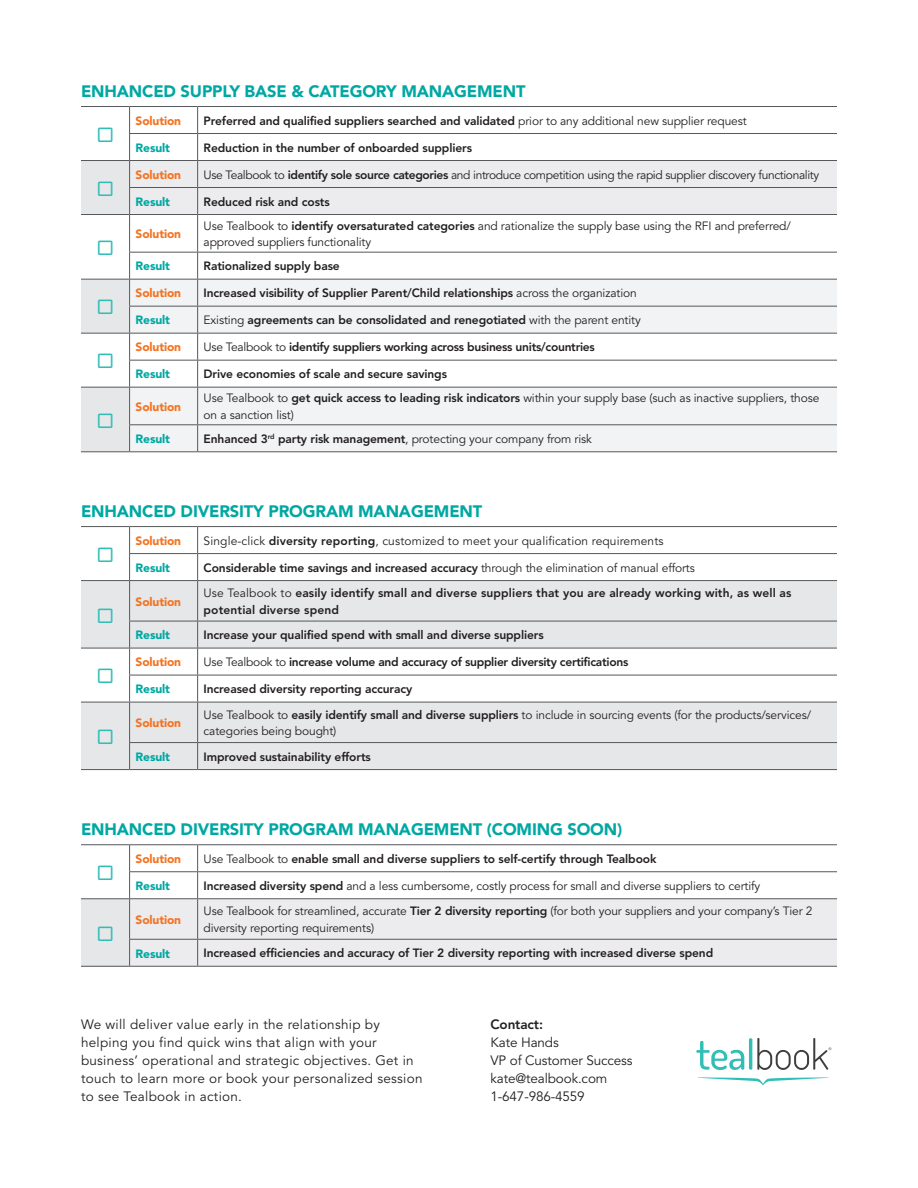
<style>
.page{position:relative;width:918px;height:1188px;background:#fff}
.page>*{position:absolute;margin:0;border:0;box-sizing:border-box;transform-origin:0 0}
.titles{font:900 16.5px "Avenir";letter-spacing:-.01em;color:#00a8a3}
.t1{font:13.5px/18px "Avenir";letter-spacing:.02em;color:#231f20}
.t2{font:13.5px "Avenir";letter-spacing:-.01em;color:#231f20}
.t3{font:800 13.5px "Avenir";letter-spacing:-.01em;color:#231f20}
.t4{font:800 12px "Avenir";letter-spacing:-.01em;color:#231f20}
.t5{font:12px/16.5px "Avenir";letter-spacing:-.01em;color:#231f20}
.t6{font:800 12px/16.5px "Avenir";letter-spacing:.01em;color:#231f20}
.t7{font:12px "Avenir";letter-spacing:-.03em;color:#231f20}
.B-orange{font:900 12px "Avenir";letter-spacing:-.01em;color:#f47321}
.t8{font:12px "Avenir";letter-spacing:.01em;color:#231f20}
.B-teal{font:900 12px "Avenir";letter-spacing:-.01em;color:#00a8a3}
.s1{font-weight:400}
.s2{font-weight:800}
</style>
<div class="page">
<div style="left:81px;top:899px;width:49px;height:67px;background:#e6e7e9"></div>
<div style="left:130px;top:899px;width:707px;height:67px;background:#ececee"></div>
<hr style="left:81px;top:844px;width:49px;height:1px;background:#57585a">
<hr style="left:130px;top:844px;width:68px;height:1px;background:#57585a">
<hr style="left:198px;top:844px;width:639px;height:1px;background:#57585a">
<hr style="left:129px;top:871px;width:69px;height:1px;background:#57585a">
<svg style="left:129px;top:845px;width:1px;height:53px"></svg>
<hr style="left:198px;top:871px;width:639px;height:1px;background:#57585a">
<svg style="left:197px;top:845px;width:1px;height:53px"></svg>
<hr style="left:130px;top:898px;width:68px;height:1px;background:#57585a">
<hr style="left:198px;top:898px;width:639px;height:1px;background:#57585a">
<hr style="left:197px;top:899px;width:1px;height:40px;background:#57585a">
<hr style="left:129px;top:939px;width:69px;height:1px;background:#57585a">
<hr style="left:198px;top:939px;width:639px;height:1px;background:#57585a">
<svg style="left:197px;top:940px;width:1px;height:26px"></svg>
<hr style="left:81px;top:898px;width:49px;height:1px;background:#57585a">
<hr style="left:81px;top:966px;width:49px;height:1px;background:#57585a">
<hr style="left:129px;top:899px;width:1px;height:40px;background:#57585a">
<svg style="left:129px;top:940px;width:1px;height:26px"></svg>
<hr style="left:130px;top:966px;width:68px;height:1px;background:#57585a">
<hr style="left:198px;top:966px;width:639px;height:1px;background:#57585a">
<div style="left:81px;top:581px;width:756px;height:27px;background:#e6e7e9"></div>
<div style="left:81px;top:703px;width:756px;height:66px;background:#e6e7e9"></div>
<hr style="left:81px;top:526px;width:49px;height:1px;background:#57585a">
<hr style="left:130px;top:526px;width:68px;height:1px;background:#57585a">
<hr style="left:198px;top:526px;width:639px;height:1px;background:#57585a">
<hr style="left:129px;top:581px;width:1px;height:40px;background:#57585a">
<hr style="left:197px;top:581px;width:1px;height:40px;background:#57585a">
<hr style="left:129px;top:553px;width:69px;height:1px;background:#57585a">
<svg style="left:129px;top:527px;width:1px;height:53px"></svg>
<hr style="left:198px;top:553px;width:639px;height:1px;background:#57585a">
<svg style="left:197px;top:527px;width:1px;height:53px"></svg>
<hr style="left:130px;top:580px;width:68px;height:1px;background:#57585a">
<hr style="left:198px;top:580px;width:639px;height:1px;background:#57585a">
<hr style="left:130px;top:702px;width:68px;height:1px;background:#57585a">
<hr style="left:129px;top:702px;width:1px;height:40px;background:#57585a">
<hr style="left:198px;top:702px;width:639px;height:1px;background:#57585a">
<hr style="left:197px;top:702px;width:1px;height:40px;background:#57585a">
<hr style="left:129px;top:742px;width:69px;height:1px;background:#57585a">
<svg style="left:129px;top:743px;width:1px;height:26px"></svg>
<hr style="left:198px;top:742px;width:639px;height:1px;background:#57585a">
<svg style="left:197px;top:743px;width:1px;height:26px"></svg>
<hr style="left:81px;top:580px;width:49px;height:1px;background:#57585a">
<hr style="left:81px;top:702px;width:49px;height:1px;background:#57585a">
<hr style="left:81px;top:769px;width:49px;height:1px;background:#57585a">
<hr style="left:130px;top:769px;width:68px;height:1px;background:#57585a">
<hr style="left:198px;top:769px;width:639px;height:1px;background:#57585a">
<svg style="left:697px;top:1077px;width:132px;height:8px"></svg>
<svg style="left:696px;top:1038px;width:135px;height:32px"></svg>
<hr style="left:81px;top:106px;width:49px;height:1px;background:#57585a">
<hr style="left:130px;top:106px;width:68px;height:1px;background:#57585a">
<hr style="left:198px;top:106px;width:639px;height:1px;background:#57585a">
<svg style="left:81px;top:608px;width:756px;height:94px"></svg>
<svg style="left:98px;top:730px;width:15px;height:14px"></svg>
<svg style="left:81px;top:107px;width:756px;height:345px"></svg>
<p class="titles" style="left:81px;top:81px;width:446px">ENHANCED SUPPLY BASE &amp; CATEGORY MANAGEMENT</p>
<p class="B-orange" style="left:136px;top:113px;width:47px">Solution</p>
<p class="t4" style="left:204px;top:113px;width:545px">Preferred and qualified suppliers searched and validated <span class="s1">prior to any additional new supplier request</span></p>
<p class="B-teal" style="left:136px;top:140px;width:36px">Result</p>
<p class="t4" style="left:204px;top:140px;width:270px">Reduction in the number of onboarded suppliers</p>
<p class="B-orange" style="left:136px;top:167px;width:47px">Solution</p>
<p class="t7" style="left:204px;top:168px;width:617px">Use Tealbook to <span class="s2">identify sole source categories</span> and introduce competition using the rapid supplier discovery functionality</p>
<p class="B-teal" style="left:136px;top:194px;width:36px">Result</p>
<p class="t4" style="left:204px;top:194px;width:128px">Reduced risk and costs</p>
<p class="B-orange" style="left:136px;top:227px;width:47px">Solution</p>
<p class="t5" style="left:204px;top:218px;width:589px">Use Tealbook to <span class="s2">identify oversaturated categories</span> and rationalize the supply base using the RFI and preferred/ approved suppliers functionality</p>
<p class="B-teal" style="left:136px;top:259px;width:36px">Result</p>
<p class="t4" style="left:204px;top:259px;width:138px">Rationalized supply base</p>
<p class="B-orange" style="left:136px;top:286px;width:47px">Solution</p>
<p class="t4" style="left:204px;top:286px;width:435px">Increased visibility of Supplier Parent/Child relationships <span class="s1">across the organization</span></p>
<p class="B-teal" style="left:136px;top:313px;width:36px">Result</p>
<p class="t4" style="left:204px;top:313px;width:439px"><span class="s1">Existing</span> agreements can be consolidated and renegotiated <span class="s1">with the parent entity</span></p>
<p class="B-orange" style="left:136px;top:340px;width:47px">Solution</p>
<p class="t4" style="left:204px;top:340px;width:393px"><span class="s1">Use Tealbook to</span> identify suppliers working across business units/countries</p>
<p class="B-teal" style="left:136px;top:367px;width:36px">Result</p>
<p class="t4" style="left:204px;top:367px;width:245px">Drive economies of scale and secure savings</p>
<p class="B-orange" style="left:136px;top:399px;width:47px">Solution</p>
<p class="t5" style="left:204px;top:390px;width:617px">Use Tealbook to <span class="s2">get quick access to leading risk indicators</span> within your supply base (such as inactive suppliers, those on a sanction list)</p>
<p class="B-teal" style="left:136px;top:432px;width:36px">Result</p>
<p class="t5" style="left:204px;top:431px;width:390px"><span class="s2">Enhanced 3</span><sup>rd</sup> <span class="s2">party risk management</span>, protecting your company from risk</p>
<p class="titles" style="left:81px;top:501px;width:403px">ENHANCED DIVERSITY PROGRAM MANAGEMENT</p>
<p class="B-orange" style="left:136px;top:533px;width:47px">Solution</p>
<p class="t8" style="left:204px;top:534px;width:461px">Single-click <span class="s2">diversity reporting</span>, customized to meet your qualification requirements</p>
<p class="B-teal" style="left:136px;top:560px;width:36px">Result</p>
<p class="t4" style="left:204px;top:560px;width:493px">Considerable time savings and increased accuracy <span class="s1">through the elimination of manual efforts</span></p>
<p class="B-orange" style="left:136px;top:594px;width:47px">Solution</p>
<p class="t6" style="left:204px;top:585px;width:589px"><span class="s1">Use Tealbook to</span> easily identify small and diverse suppliers that you are already working with, as well as potential diverse spend</p>
<p class="B-teal" style="left:136px;top:628px;width:36px">Result</p>
<p class="t4" style="left:204px;top:628px;width:342px">Increase your qualified spend with small and diverse suppliers</p>
<p class="B-orange" style="left:136px;top:655px;width:47px">Solution</p>
<p class="t4" style="left:204px;top:655px;width:426px"><span class="s1">Use Tealbook to</span> increase volume and accuracy of supplier diversity certifications</p>
<p class="B-teal" style="left:136px;top:682px;width:36px">Result</p>
<p class="t4" style="left:204px;top:682px;width:210px">Increased diversity reporting accuracy</p>
<p class="B-orange" style="left:136px;top:716px;width:47px">Solution</p>
<p class="t5" style="left:204px;top:707px;width:609px">Use Tealbook to <span class="s2">easily identify small and diverse suppliers</span> to include in sourcing events (for the products/services/ categories being bought)</p>
<p class="B-teal" style="left:136px;top:749px;width:36px">Result</p>
<p class="t4" style="left:204px;top:749px;width:169px">Improved sustainability efforts</p>
<p class="titles" style="left:81px;top:819px;width:543px">ENHANCED DIVERSITY PROGRAM MANAGEMENT (COMING SOON)</p>
<p class="B-orange" style="left:136px;top:852px;width:47px">Solution</p>
<p class="t4" style="left:204px;top:852px;width:454px"><span class="s1">Use Tealbook to</span> enable small and diverse suppliers to self-certify through Tealbook</p>
<p class="B-teal" style="left:136px;top:879px;width:36px">Result</p>
<p class="t5" style="left:204px;top:878px;width:558px"><span class="s2">Increased diversity spend</span> and a less cumbersome, costly process for small and diverse suppliers to certify</p>
<p class="B-orange" style="left:136px;top:912px;width:47px">Solution</p>
<p class="t5" style="left:204px;top:903px;width:610px">Use Tealbook for streamlined, accurate <span class="s2">Tier 2 diversity reporting</span> (for both your suppliers and your company’s Tier 2 diversity reporting requirements)</p>
<p class="B-teal" style="left:136px;top:946px;width:36px">Result</p>
<p class="t4" style="left:204px;top:946px;width:511px">Increased efficiencies and accuracy of Tier 2 diversity reporting with increased diverse spend</p>
<p class="t1" style="left:81px;top:1016px;width:343px">We will deliver value early in the relationship by helping you find quick wins that align with your business’ operational and strategic objectives. Get in touch to learn more or book your personalized session to see Tealbook in action.</p>
<p class="t3" style="left:490px;top:1016px;width:54px">Contact:</p>
<p class="t2" style="left:490px;top:1035px;width:70px">Kate Hands</p>
<p class="t2" style="left:490px;top:1053px;width:144px">VP of Customer Success</p>
<p class="t2" style="left:490px;top:1071px;width:118px">kate@tealbook.com</p>
<p class="t2" style="left:490px;top:1089px;width:96px">1-647-986-4559</p>
</div>
